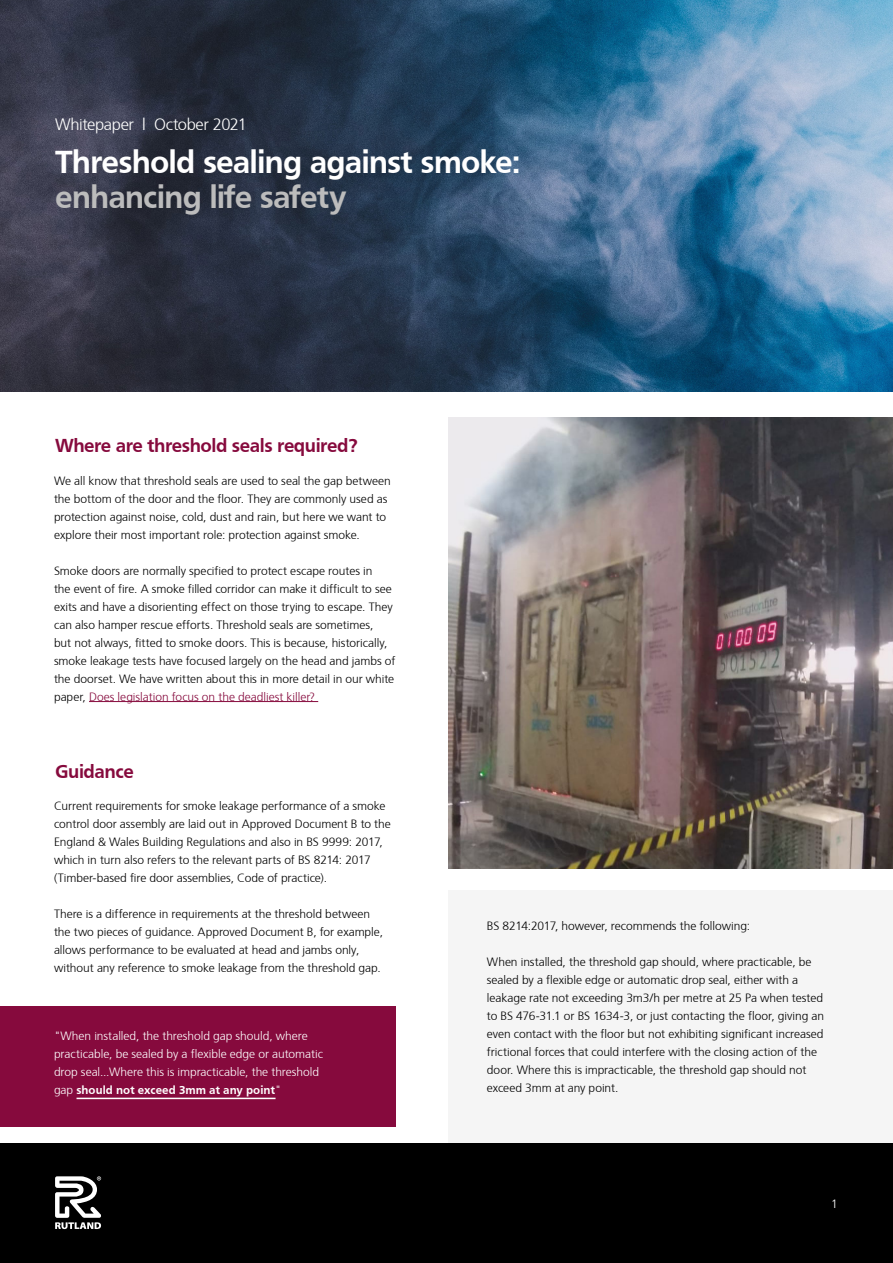
<style>
.page{position:relative;width:893px;height:1263px;background:#fff}
.page>*{position:absolute;margin:0;border:0;box-sizing:border-box;transform-origin:0 0}
.t1{font:700 33px "Frutiger";letter-spacing:-.03em;color:#fff}
.t2{font:700 33px "Frutiger";letter-spacing:-.03em;color:#bcbcbc}
.t3{font:700 19.5px "Frutiger";letter-spacing:-.025em;color:#860a3d}
.t4{font:300 16.5px "Frutiger";letter-spacing:-.025em;color:#fff}
.t5{font:300 12px/18px "Frutiger";color:#000}
.t6{font:300 12px/18px "Frutiger";color:#fff}
.s1{color:#860a3d}
.s2{font-weight:700}
</style>
<div class="page">
<img style="left:0;top:0;width:893px;height:391px">
<div style="left:449px;top:891px;width:444px;height:372px;background:#f5f5f5"></div>
<div style="left:0;top:1144px;width:893px;height:119px;background:#000"></div>
<svg style="left:55px;top:1176px;width:47px;height:53px"></svg>
<hr style="left:89px;top:701px;width:229px;height:1px;background:#860a3d">
<img style="left:449px;top:417px;width:444px;height:452px">
<div style="left:0;top:1006px;width:395px;height:121px;background:#860a3d"></div>
<hr style="left:77px;top:1098px;width:199px;height:1px;background:#fff">
<h3 class="t4" style="left:55px;top:113px;width:193px">Whitepaper | October 2021</h3>
<h1 class="t1" style="left:55px;top:143px;width:467px">Threshold sealing against smoke:</h1>
<h1 class="t2" style="left:55px;top:178px;width:293px">enhancing life safety</h1>
<h2 class="t3" style="left:55px;top:434px;width:304px">Where are threshold seals required?</h2>
<p class="t5" style="left:54px;top:471px;width:338px">We all know that threshold seals are used to seal the gap between the bottom of the door and the floor. They are commonly used as protection against noise, cold, dust and rain, but here we want to explore their most important role: protection against smoke.</p>
<p class="t5" style="left:54px;top:561px;width:343px">Smoke doors are normally specified to protect escape routes in<br>the event of fire. A smoke filled corridor can make it difficult to see exits and have a disorienting effect on those trying to escape. They can also hamper rescue efforts. Threshold seals are sometimes,<br>but not always, fitted to smoke doors. This is because, historically, smoke leakage tests have focused largely on the head and jambs of the doorset. We have written about this in more detail in our white paper, <span class="s1">Does legislation focus on the deadliest killer?</span></p>
<h2 class="t3" style="left:55px;top:760px;width:80px">Guidance</h2>
<p class="t5" style="left:54px;top:796px;width:338px">Current requirements for smoke leakage performance of a smoke control door assembly are laid out in Approved Document B to the England &amp; Wales Building Regulations and also in BS 9999: 2017, which in turn also refers to the relevant parts of BS 8214: 2017 (Timber-based fire door assemblies, Code of practice).</p>
<p class="t5" style="left:54px;top:904px;width:331px">There is a difference in requirements at the threshold between the two pieces of guidance. Approved Document B, for example, allows performance to be evaluated at head and jambs only, without any reference to smoke leakage from the threshold gap.</p>
<p class="t5" style="left:487px;top:916px;width:265px">BS 8214:2017, however, recommends the following:</p>
<p class="t5" style="left:487px;top:952px;width:339px">When installed, the threshold gap should, where practicable, be sealed by a flexible edge or automatic drop seal, either with a leakage rate not exceeding 3m3/h per metre at 25 Pa when tested to BS 476-31.1 or BS 1634-3, or just contacting the floor, giving an even contact with the floor but not exhibiting significant increased frictional forces that could interfere with the closing action of the door. Where this is impracticable, the threshold gap should not exceed 3mm at any point.</p>
<p class="t6" style="left:54px;top:1026px;width:270px">"When installed, the threshold gap should, where practicable, be sealed by a flexible edge or automatic drop seal...Where this is impracticable, the threshold gap <span class="s2">should not exceed 3mm at any point</span>"</p>
<p class="t6" style="left:831px;top:1194px;width:8px">1</p>
</div>
